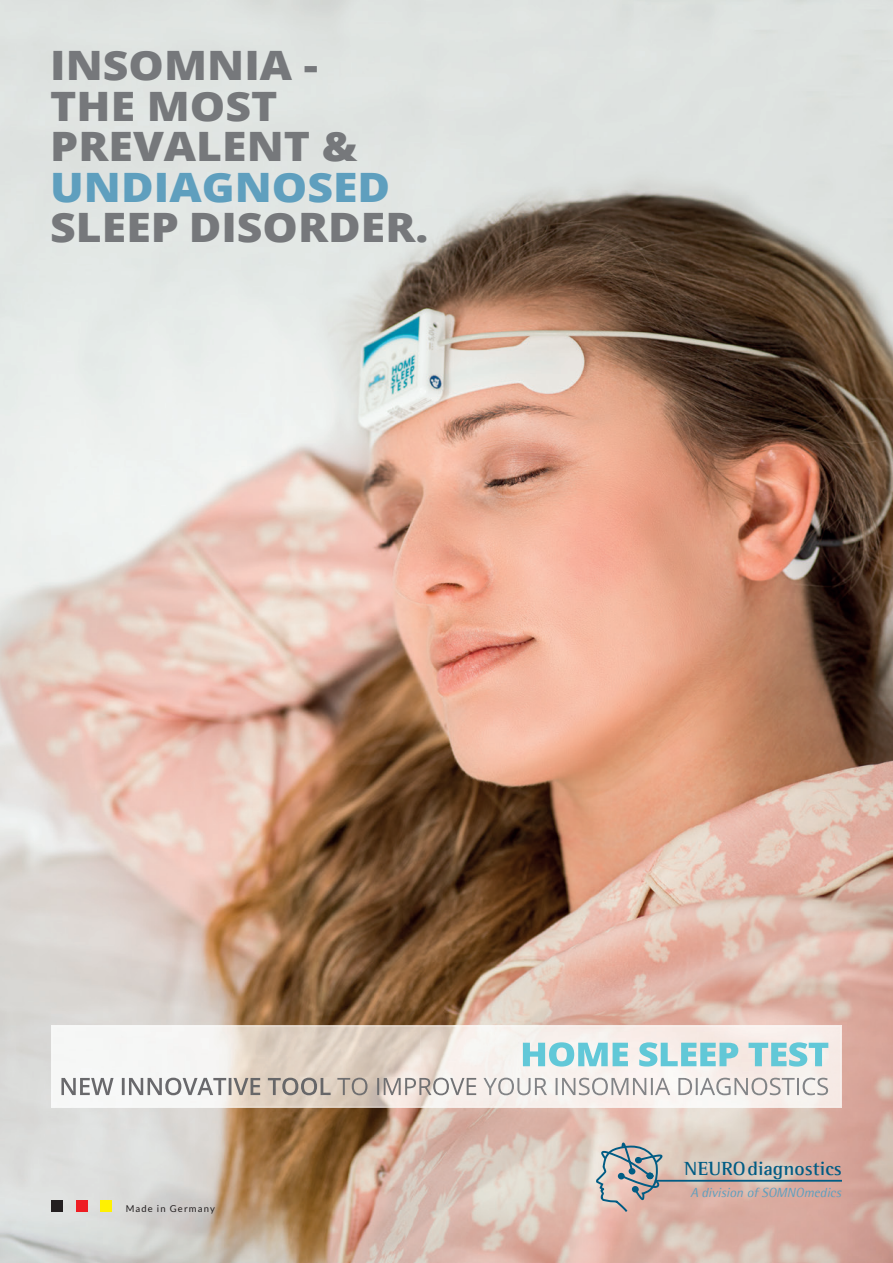
<style>
.page{position:relative;width:893px;height:1263px;background:#fff}
.page>*{position:absolute;margin:0;border:0;box-sizing:border-box;transform-origin:0 0}
.t1{font:800 40.5px/40.5px "Open Sans";color:#76787b;scale:1.1 1}
.t2{font:800 40.5px "Open Sans";color:#5f9fbe;scale:1.1 1}
.t3{font:700 19.5px "Rotis Semi Serif";color:#015c84}
.t4{font:italic 13.2px "Rotis Semi Sans";color:#5f9fbe}
.t5{font:9.45px "Lato";letter-spacing:.12em;color:#231f20}
</style>
<div class="page">
<img style="left:0;top:0;width:893px;height:1263px">
<div style="left:51px;top:1200px;width:12px;height:12px;background:#231f20"></div>
<div style="left:76px;top:1200px;width:11px;height:12px;background:#ee1d23"></div>
<div style="left:100px;top:1200px;width:12px;height:12px;background:#fff101"></div>
<hr style="left:655px;top:1180px;width:187px;height:2px;background:#015c84">
<svg style="left:596px;top:1142px;width:66px;height:70px"></svg>
<img style="left:51px;top:1025px;width:791px;height:83px">
<img style="left:523px;top:1042px;width:305px;height:24px">
<img style="left:61px;top:1078px;width:270px;height:17px">
<img style="left:337px;top:1078px;width:140px;height:17px">
<img style="left:477px;top:1078px;width:351px;height:17px">
<p class="t1" style="left:50px;top:43px;width:281px">INSOMNIA -<br>THE MOST<br>PREVALENT &amp;</p>
<p class="t2" style="left:50px;top:156px;width:311px">UNDIAGNOSED</p>
<p class="t1" style="left:50px;top:205px;width:345px">SLEEP DISORDER.</p>
<p class="t5" style="left:126px;top:1203px;width:91px">Made in Germany</p>
<p class="t3" style="left:684px;top:1157px;width:159px">NEUROdiagnostics</p>
<p class="t4" style="left:690px;top:1185px;width:152px">A division of SOMNOmedics</p>
</div>
